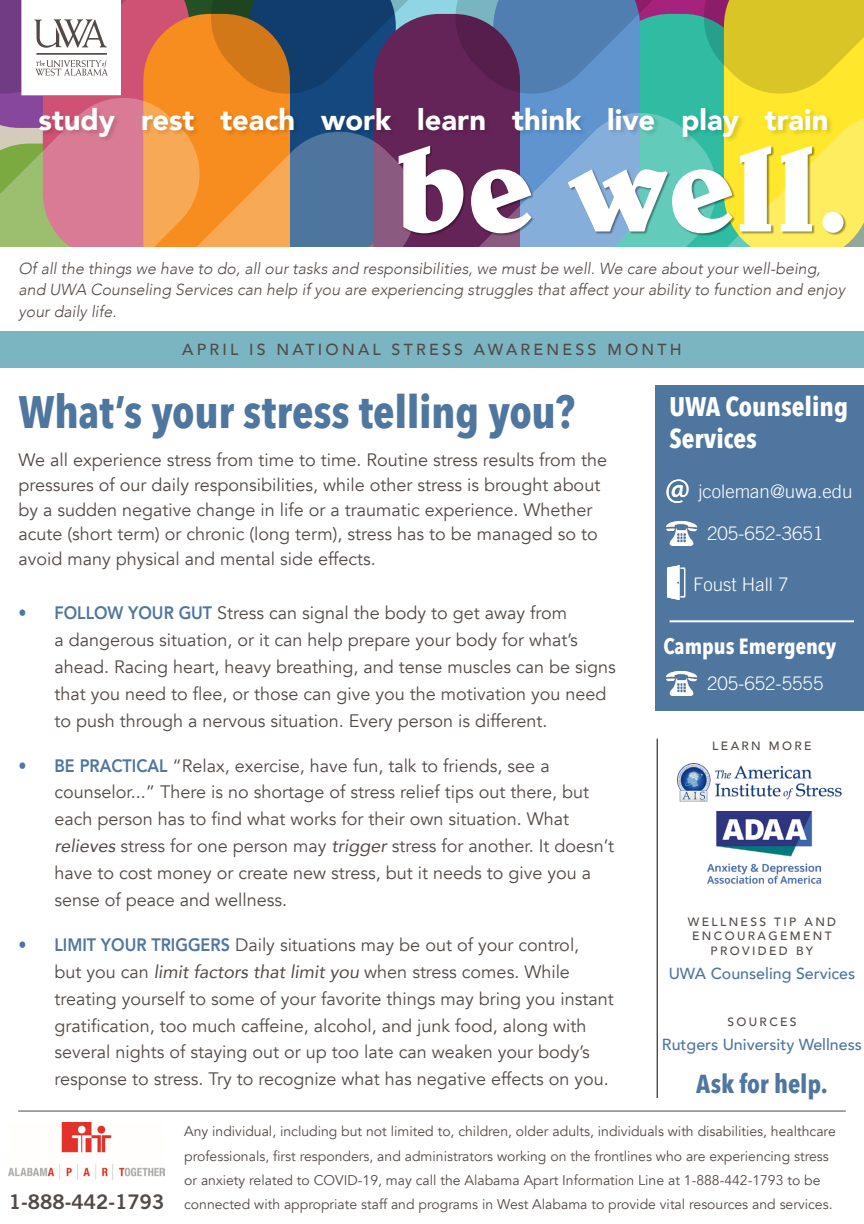
<style>
.page{position:relative;width:864px;height:1224px;background:#fff}
.page>*{position:absolute;margin:0;border:0;box-sizing:border-box;transform-origin:0 0}
.t1{font:700 122.8px "Belwe";color:#fff}
.t2{font:700 45.4px "Avenir Next Condensed";letter-spacing:-.005em;color:#4f769f}
.t3{font:900 29.2px "Avenir";color:#fff}
.t4{font:700 26.8px/32.2px "Avenir Next Condensed";color:#fff}
.t5{font:700 26px "Avenir Next Condensed";letter-spacing:-.005em;color:#4f769f}
.t6{font:700 22px "Avenir Next Condensed";color:#fff}
.t7{font:20.2px "Trade Gothic Bold Two";color:#534a47}
.t8{font:300 18.6px "Trade Gothic";color:#fff}
.t9{font:18px/26.8px "Avenir";color:#524a47}
.t10{font:italic 300 16px/21.6px "Avenir";color:#534a47}
.t11{font:500 16px "Avenir";color:#4f769f}
.t12{font:500 16px "Avenir";letter-spacing:.2em;color:#524a47}
.t13{font:14px/24.2px "Avenir";color:#534a47}
.t14{font:500 12px/14.4px "Avenir";letter-spacing:.2em;color:#524a47;text-align:center}
.s1{font-weight:800;color:#4f769f}
.s2{font-style:italic}
</style>
<div class="page">
<svg style="left:0;top:0;width:864px;height:247px;background:#958873"></svg>
<div style="left:655px;top:385px;width:209px;height:326px;background:#4f769f"></div>
<img style="left:666px;top:520px;width:32px;height:26px">
<img style="left:666px;top:670px;width:32px;height:26px">
<img style="left:666px;top:479px;width:23px;height:24px">
<img style="left:667px;top:565px;width:19px;height:36px">
<hr style="left:670px;top:620px;width:184px;height:2px;background:#fff">
<img style="left:9px;top:1122px;width:155px;height:57px">
<hr style="left:18px;top:1111px;width:828px;height:1px;background:#534a47">
<div style="left:0;top:331px;width:864px;height:37px;background:#7ab5c1"></div>
<img style="left:677px;top:763px;width:165px;height:39px">
<hr style="left:657px;top:739px;width:1px;height:359px;background:#000">
<img style="left:708px;top:811px;width:113px;height:72px">
<p class="t3" style="left:39px;top:94px;width:791px">study rest teach work learn think live play train</p>
<p class="t1" style="left:395px;top:116px;width:456px">be well.</p>
<p class="t10" style="left:18px;top:257px;width:828px">Of all the things we have to do, all our tasks and responsibilities, we must be well. We care about your well-being, and UWA Counseling Services can help if you are experiencing struggles that affect your ability to function and enjoy your daily life.</p>
<p class="t12" style="left:182px;top:336px;width:501px">APRIL IS NATIONAL STRESS AWARENESS MONTH</p>
<p class="t2" style="left:18px;top:385px;width:558px">What’s your stress telling you?</p>
<p class="t4" style="left:670px;top:390px;width:180px">UWA Counseling<br>Services</p>
<p class="t9" style="left:18px;top:448px;width:590px;line-height:24.8px">We all experience stress from time to time. Routine stress results from the pressures of our daily responsibilities, while other stress is brought about by a sudden negative change in life or a traumatic experience. Whether acute (short term) or chronic (long term), stress has to be managed so to avoid many physical and mental side effects.</p>
<p class="t9" style="left:54px;top:600px;width:563px;text-indent:-36px"><span class="s1">• FOLLOW YOUR GUT</span> Stress can signal the body to get away from<br>a dangerous situation, or it can help prepare your body for what’s ahead. Racing heart, heavy breathing, and tense muscles can be signs that you need to flee, or those can give you the motivation you need to push through a nervous situation. Every person is different.</p>
<p class="t9" style="left:54px;top:752px;width:561px;text-indent:-36px"><span class="s1">• BE PRACTICAL</span> “Relax, exercise, have fun, talk to friends, see a counselor...” There is no shortage of stress relief tips out there, but each person has to find what works for their own situation. What <span class="s2">relieves</span> stress for one person may <span class="s2">trigger</span> stress for another. It doesn’t have to cost money or create new stress, but it needs to give you a sense of peace and wellness.</p>
<p class="t9" style="left:54px;top:932px;width:561px;text-indent:-36px"><span class="s1">• LIMIT YOUR TRIGGERS</span> Daily situations may be out of your control,<br>but you can <span class="s2">limit factors that limit you</span> when stress comes. While treating yourself to some of your favorite things may bring you instant gratification, too much caffeine, alcohol, and junk food, along with several nights of staying out or up too late can weaken your body’s response to stress. Try to recognize what has negative effects on you.</p>
<p class="t8" style="left:698px;top:480px;width:156px">jcoleman@uwa.edu</p>
<p class="t8" style="left:707px;top:523px;width:118px">205-652-3651</p>
<p class="t8" style="left:693px;top:573px;width:97px">Foust Hall 7</p>
<p class="t6" style="left:664px;top:633px;width:174px">Campus Emergency</p>
<p class="t8" style="left:707px;top:673px;width:118px">205-652-5555</p>
<p class="t14" style="left:712px;top:738px;width:101px">LEARN MORE</p>
<p class="t14" style="left:688px;top:914px;width:150px">WELLNESS TIP AND<br>ENCOURAGEMENT<br>PROVIDED BY</p>
<p class="t11" style="left:669px;top:959px;width:188px">UWA Counseling Services</p>
<p class="t14" style="left:727px;top:1014px;width:71px">SOURCES</p>
<p class="t11" style="left:662px;top:1030px;width:202px">Rutgers University Wellness</p>
<p class="t5" style="left:696px;top:1068px;width:133px">Ask for help.</p>
<p class="t7" style="left:9px;top:1189px;width:157px">1-888-442-1793</p>
<p class="t13" style="left:184px;top:1120px;width:653px">Any individual, including but not limited to, children, older adults, individuals with disabilities, healthcare professionals, first responders, and administrators working on the frontlines who are experiencing stress or anxiety related to COVID-19, may call the Alabama Apart Information Line at 1-888-442-1793 to be connected with appropriate staff and programs in West Alabama to provide vital resources and services.</p>
</div>
